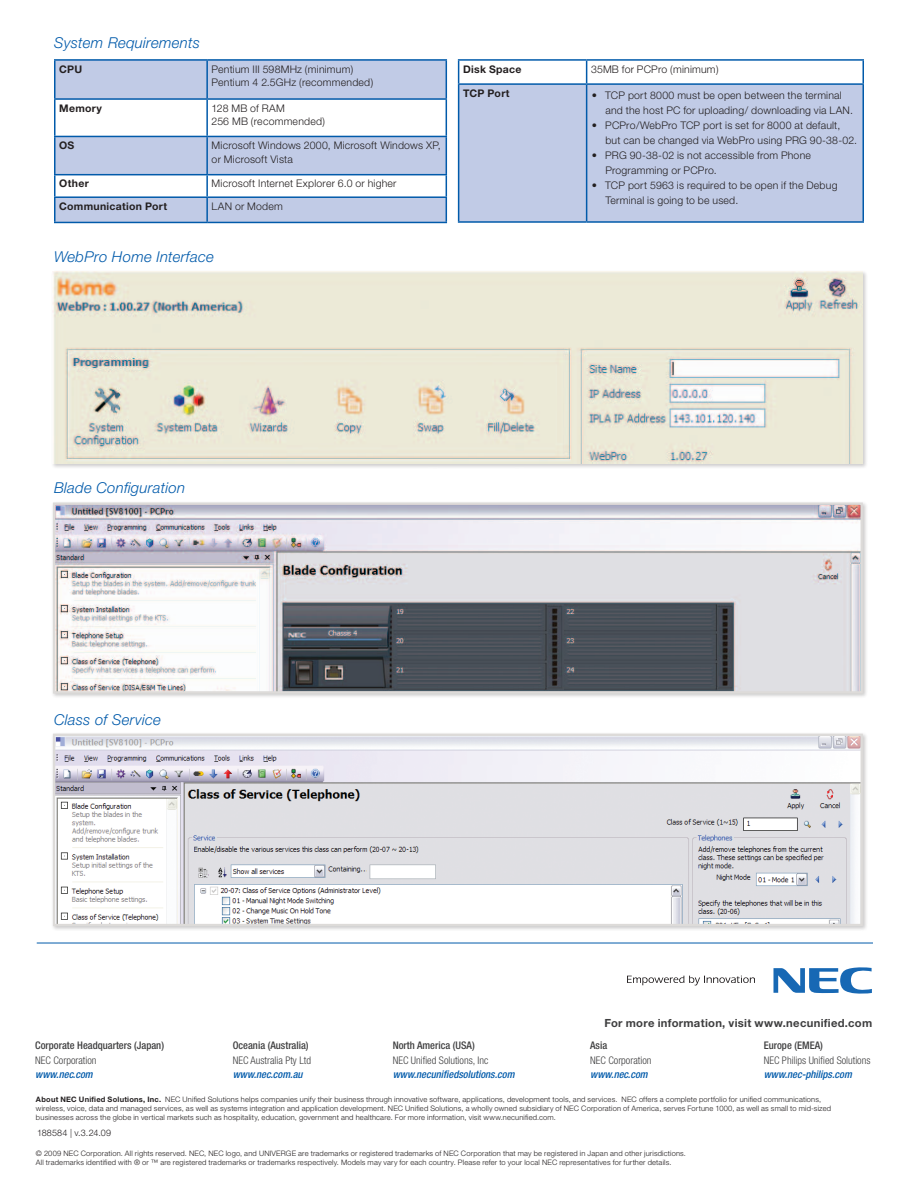
<style>
.page{position:relative;width:918px;height:1188px;background:#fff}
.page>*{position:absolute;margin:0;border:0;box-sizing:border-box;transform-origin:0 0}
.t1{font:italic 300 15px "Helvetica Neue";letter-spacing:.015em;color:#015aaa}
.body_small{font:700 11.25px "Helvetica Neue";letter-spacing:.025em;color:#3e3e3f}
.body_small-2{font:300 10.5px/15px "Helvetica Neue";letter-spacing:.02em;color:#231f20}
.t2{font:300 condensed 10.5px "Helvetica Neue";color:#3e3e3f}
.t3{font:italic 500 condensed 10.5px "Helvetica Neue";color:#015aaa}
.t4{font:500 condensed 10.5px "Helvetica Neue";color:#3e3e3f}
.body_small-3{font:700 10.5px "Helvetica Neue";letter-spacing:.025em;color:#231f20}
.body_tiny{font:300 9px "Helvetica Neue";letter-spacing:.02em;color:#231f20}
.body_tiny-2{font:300 7.5px/9px "Helvetica Neue";letter-spacing:.025em;color:#231f20}
.s1{font-weight:700}
</style>
<div class="page">
<hr style="left:37px;top:943px;width:836px;height:1px;background:#015aaa">
<svg style="left:627px;top:976px;width:128px;height:9px"></svg>
<svg style="left:773px;top:967px;width:99px;height:27px"></svg>
<div style="left:51px;top:732px;width:817px;height:199px;background:#231f20;opacity:.23"></div>
<img style="left:56px;top:737px;width:804px;height:186px">
<div style="left:53px;top:734px;width:810px;height:192px;border:2px solid #dddbd9"></div>
<div style="left:51px;top:501px;width:817px;height:198px;background:#231f20;opacity:.23"></div>
<img style="left:56px;top:505px;width:804px;height:186px">
<div style="left:53px;top:502px;width:810px;height:192px;border:2px solid #dddbd9"></div>
<div style="left:51px;top:270px;width:817px;height:199px;background:#231f20;opacity:.23"></div>
<img style="left:53px;top:271px;width:810px;height:193px">
<div style="left:459px;top:85px;width:403px;height:136px;background:#c1cbe6"></div>
<hr style="left:458px;top:59px;width:129px;height:2px;background:#015aaa">
<hr style="left:587px;top:59px;width:277px;height:2px;background:#015aaa">
<svg style="left:458px;top:60px;width:405px;height:23px"></svg>
<hr style="left:862px;top:61px;width:2px;height:22px;background:#015aaa">
<hr style="left:458px;top:83px;width:129px;height:2px;background:#015aaa">
<hr style="left:458px;top:85px;width:1px;height:136px;background:#015aaa">
<hr style="left:587px;top:83px;width:277px;height:2px;background:#015aaa">
<hr style="left:586px;top:85px;width:1px;height:136px;background:#015aaa">
<hr style="left:862px;top:85px;width:2px;height:136px;background:#015aaa">
<hr style="left:458px;top:221px;width:129px;height:2px;background:#015aaa">
<hr style="left:587px;top:221px;width:277px;height:2px;background:#015aaa">
<div style="left:56px;top:61px;width:390px;height:37px;background:#c1cbe6"></div>
<hr style="left:54px;top:59px;width:153px;height:2px;background:#015aaa">
<hr style="left:54px;top:61px;width:2px;height:37px;background:#015aaa">
<hr style="left:207px;top:59px;width:240px;height:2px;background:#015aaa">
<hr style="left:206px;top:61px;width:2px;height:37px;background:#015aaa">
<hr style="left:446px;top:61px;width:1px;height:37px;background:#015aaa">
<hr style="left:54px;top:98px;width:153px;height:2px;background:#015aaa">
<hr style="left:54px;top:100px;width:2px;height:36px;background:#015aaa">
<hr style="left:207px;top:98px;width:240px;height:2px;background:#015aaa">
<hr style="left:54px;top:136px;width:153px;height:1px;background:#015aaa">
<hr style="left:54px;top:137px;width:2px;height:37px;background:#015aaa">
<hr style="left:54px;top:174px;width:153px;height:1px;background:#015aaa">
<hr style="left:54px;top:175px;width:2px;height:21px;background:#015aaa">
<hr style="left:54px;top:196px;width:153px;height:2px;background:#015aaa">
<hr style="left:54px;top:198px;width:2px;height:24px;background:#015aaa">
<svg style="left:55px;top:99px;width:392px;height:123px"></svg>
<hr style="left:54px;top:222px;width:153px;height:1px;background:#015aaa">
<hr style="left:207px;top:222px;width:240px;height:1px;background:#015aaa">
<p class="t1" style="left:54px;top:34px;width:147px">System Requirements</p>
<p class="body_small-3" style="left:59px;top:62px;width:24px">CPU</p>
<p class="body_small-2" style="left:212px;top:61px;width:143px">Pentium III 598MHz (minimum)</p>
<p class="body_small-2" style="left:212px;top:75px;width:163px">Pentium 4 2.5GHz (recommended)</p>
<p class="body_small-3" style="left:59px;top:102px;width:44px">Memory</p>
<p class="body_small-2" style="left:212px;top:100px;width:75px">128 MB of RAM</p>
<p class="body_small-2" style="left:212px;top:114px;width:115px">256 MB (recommended)</p>
<p class="body_small-3" style="left:59px;top:139px;width:17px">OS</p>
<p class="body_small-2" style="left:212px;top:139px;width:231px;line-height:13.5px">Microsoft Windows 2000, Microsoft Windows XP, or Microsoft Vista</p>
<p class="body_small-3" style="left:59px;top:177px;width:31px">Other</p>
<p class="body_small-2" style="left:212px;top:176px;width:186px">Microsoft Internet Explorer 6.0 or higher</p>
<p class="body_small-3" style="left:59px;top:200px;width:109px">Communication Port</p>
<p class="body_small-2" style="left:212px;top:199px;width:73px">LAN or Modem</p>
<p class="t1" style="left:54px;top:248px;width:161px">WebPro Home Interface</p>
<p class="body_small-3" style="left:463px;top:62px;width:60px">Disk Space</p>
<p class="body_small-2" style="left:591px;top:61px;width:129px">35MB for PCPro (minimum)</p>
<p class="body_small-3" style="left:463px;top:87px;width:48px">TCP Port</p>
<p class="body_small-2" style="left:605px;top:87px;width:249px;text-indent:-14px">• TCP port 8000 must be open between the terminal and the host PC for uploading/ downloading via LAN.</p>
<p class="body_small-2" style="left:605px;top:117px;width:253px;text-indent:-14px">• PCPro/WebPro TCP port is set for 8000 at default, but can be changed via WebPro using PRG 90-38-02.</p>
<p class="body_small-2" style="left:605px;top:147px;width:207px;text-indent:-14px">• PRG 90-38-02 is not accessible from Phone<br>Programming or PCPro.</p>
<p class="body_small-2" style="left:605px;top:177px;width:234px;text-indent:-14px">• TCP port 5963 is required to be open if the Debug<br>Terminal is going to be used.</p>
<p class="t1" style="left:54px;top:479px;width:133px">Blade Configuration</p>
<p class="t1" style="left:54px;top:710px;width:109px">Class of Service</p>
<p class="t4" style="left:35px;top:1039px;width:130px">Corporate Headquarters (Japan)</p>
<p class="t2" style="left:35px;top:1054px;width:63px">NEC Corporation</p>
<p class="t3" style="left:35px;top:1068px;width:59px">www.nec.com</p>
<p class="t4" style="left:233px;top:1039px;width:77px">Oceania (Australia)</p>
<p class="t2" style="left:233px;top:1054px;width:80px">NEC Australia Pty Ltd</p>
<p class="t3" style="left:233px;top:1068px;width:71px">www.nec.com.au</p>
<p class="t4" style="left:393px;top:1039px;width:84px">North America (USA)</p>
<p class="t2" style="left:393px;top:1054px;width:97px">NEC Unified Solutions, Inc</p>
<p class="t3" style="left:393px;top:1068px;width:123px">www.necunifiedsolutions.com</p>
<p class="body_small" style="left:604px;top:1016px;width:269px">For more information, visit www.necunified.com</p>
<p class="t4" style="left:764px;top:1039px;width:61px">Europe (EMEA)</p>
<p class="t2" style="left:764px;top:1054px;width:108px">NEC Philips Unified Solutions</p>
<p class="t3" style="left:764px;top:1068px;width:90px">www.nec-philips.com</p>
<p class="t4" style="left:590px;top:1039px;width:19px">Asia</p>
<p class="t2" style="left:590px;top:1054px;width:63px">NEC Corporation</p>
<p class="t3" style="left:590px;top:1068px;width:59px">www.nec.com</p>
<p class="body_tiny-2" style="left:36px;top:1095px;width:797px"><span class="s1">About NEC Unified Solutions, Inc.</span> NEC Unified Solutions helps companies unify their business through innovative software, applications, development tools, and services. NEC offers a complete portfolio for unified communications, wireless, voice, data and managed services, as well as systems integration and application development. NEC Unified Solutions, a wholly owned subsidiary of NEC Corporation of America, serves Fortune 1000, as well as small to mid-sized businesses across the globe in vertical markets such as hospitality, education, government and healthcare. For more information, visit www.necunified.com.</p>
<p class="body_tiny" style="left:37px;top:1128px;width:76px">188584 | v.3.24.09</p>
<p class="body_tiny-2" style="left:36px;top:1149px;width:652px">© 2009 NEC Corporation. All rights reserved. NEC, NEC logo, and UNIVERGE are trademarks or registered trademarks of NEC Corporation that may be registered in Japan and other jurisdictions.<br>All trademarks identified with ® or ™ are registered trademarks or trademarks respectively. Models may vary for each country. Please refer to your local NEC representatives for further details.</p>
</div>
